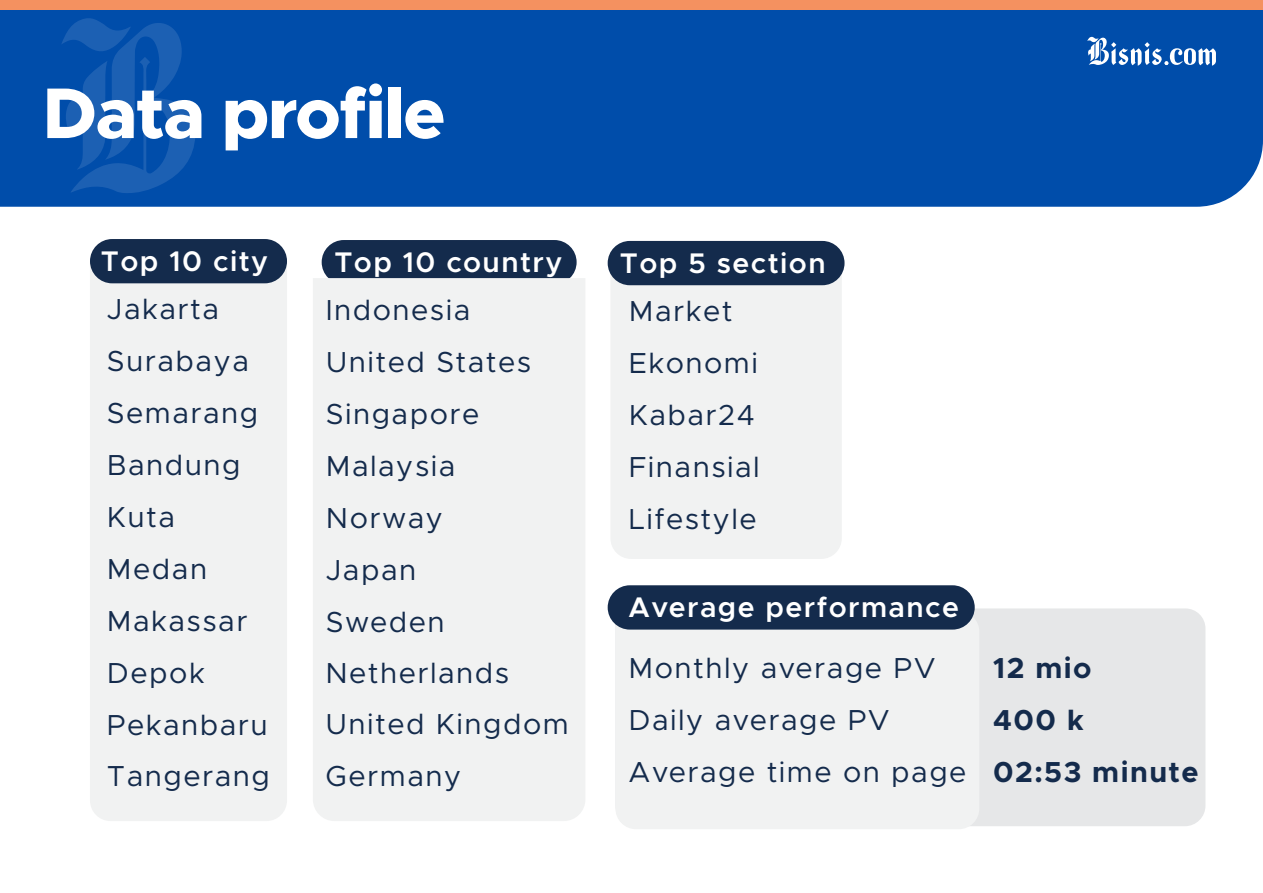
<style>
.page{position:relative;width:1263px;height:893px;background:#fff}
.page>*{position:absolute;margin:0;border:0;box-sizing:border-box;transform-origin:0 0}
.t1{font:800 72px "Metropolis";letter-spacing:-.025em;color:#fff}
.t2{font:29.1px/51.8px "Metropolis";letter-spacing:.05em;color:#142b4c}
.t3{font:700 29.1px "Metropolis";color:#142b4c}
.t4{font:600 28.5px "Metropolis";letter-spacing:.05em;color:#fff}
.s1{font-weight:700}
</style>
<div class="page">
<div style="left:90px;top:266px;width:197px;height:555px;background:#f1f2f2"></div>
<div style="left:610px;top:251px;width:232px;height:308px;background:#f1f2f2"></div>
<div style="left:975px;top:608px;width:230px;height:218px;background:#e6e7e8"></div>
<div style="left:615px;top:611px;width:364px;height:218px;background:#f1f2f2"></div>
<div style="left:0;top:10px;width:1263px;height:197px;background:#004daa"></div>
<svg style="left:61px;top:18px;width:134px;height:175px"></svg>
<div style="left:90px;top:239px;width:197px;height:44px;background:#142b4c;border-radius:22px"></div>
<div style="left:608px;top:241px;width:236px;height:44px;background:#142b4c;border-radius:22px"></div>
<div style="left:322px;top:240px;width:255px;height:44px;background:#142b4c;border-radius:22px"></div>
<div style="left:313px;top:278px;width:272px;height:543px;background:#f1f2f2"></div>
<div style="left:608px;top:585px;width:367px;height:45px;background:#142b4c;border-radius:22px"></div>
<svg style="left:1087px;top:37px;width:129px;height:29px"></svg>
<div style="left:0;top:0;width:1263px;height:10px;background:#f49160"></div>
<h1 class="t1" style="left:43px;top:67px;width:405px">Data profile</h1>
<p class="t4" style="left:101px;top:243px;width:169px">Top 10 city</p>
<p class="t2" style="left:107px;top:284px;width:164px">Jakarta<br>Surabaya<br>Semarang<br>Bandung<br>Kuta<br>Medan<br>Makassar<br>Depok<br>Pekanbaru<br>Tangerang</p>
<p class="t4" style="left:334px;top:244px;width:229px">Top 10 country</p>
<p class="t2" style="left:325px;top:285px;width:245px">Indonesia<br>United States<br>Singapore<br>Malaysia<br>Norway<br>Japan<br>Sweden<br>Netherlands<br>United Kingdom<br>Germany</p>
<p class="t4" style="left:620px;top:245px;width:207px">Top 5 section</p>
<p class="t2" style="left:629px;top:285px;width:133px">Market<br>Ekonomi<br>Kabar24<br>Finansial<br>Lifestyle</p>
<p class="t4" style="left:629px;top:590px;width:332px">Average performance</p>
<p class="t2" style="left:629px;top:642px;width:309px">Monthly average PV</p>
<p class="t3" style="left:993px;top:649px;width:100px">12 mio</p>
<p class="t2" style="left:629px;top:694px;width:263px">Daily average PV</p>
<p class="t2" style="left:629px;top:694px;width:572px;text-indent:365px"><span class="s1">400 k<br></span>Average time on page <span class="s1">02:53 minute</span></p>
</div>
